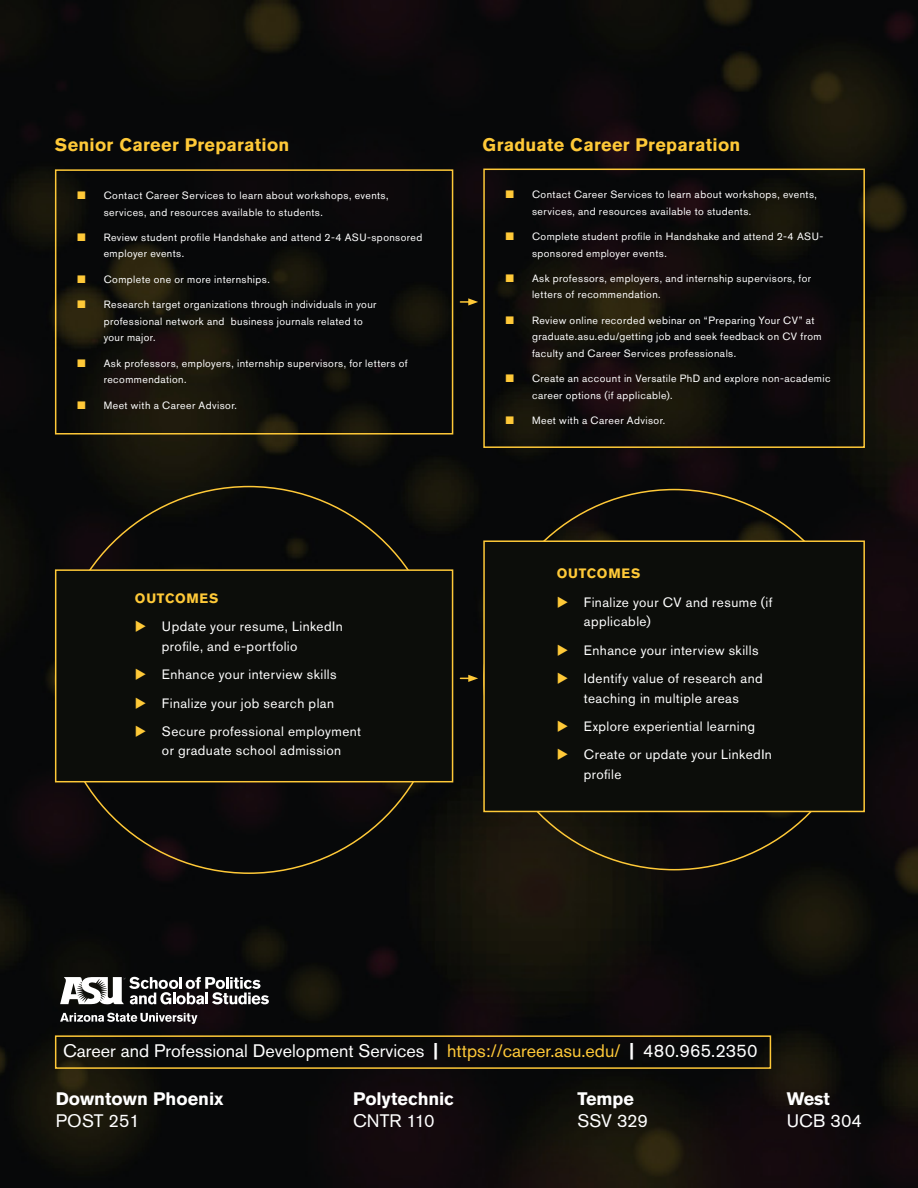
<style>
.page{position:relative;width:918px;height:1188px;background:#fff}
.page>*{position:absolute;margin:0;border:0;box-sizing:border-box;transform-origin:0 0}
.t1{font:18px/21.6px "Akzidenz Grotesk Std";color:#fff}
.year{font:700 18px "Akzidenz Grotesk Std";letter-spacing:.015em;color:#ffc938}
.t2{font:700 18px "Akzidenz Grotesk Std";color:#fff}
.t3{font:13.5px/19.5px "Akzidenz Grotesk Std";letter-spacing:.03em;color:#fff}
.Outcomes{font:700 13.5px "Akzidenz Grotesk Std";letter-spacing:.055em;color:#ffc938}
.t4{font:10.5px/16.5px "Akzidenz Grotesk Std";letter-spacing:.04em;color:#fff}
.s1{font-weight:700}
.s2{color:#ffc938}
</style>
<div class="page">
<img style="left:0;top:0;width:918px;height:1188px">
<div style="left:55px;top:169px;width:398px;height:266px;border:2px solid #ffc938"></div>
<div style="left:483px;top:169px;width:382px;height:279px;border:2px solid #ffc938"></div>
<svg style="left:460px;top:298px;width:18px;height:8px"></svg>
<div style="left:55px;top:569px;width:398px;height:213px;background:#0c0d0a;border:2px solid #ffc938"></div>
<div style="left:483px;top:540px;width:382px;height:272px;background:#0c0d0a;border:2px solid #ffc938"></div>
<svg style="left:460px;top:675px;width:18px;height:7px"></svg>
<div style="left:55px;top:1035px;width:716px;height:34px;border:2px solid #ffc938"></div>
<svg style="left:60px;top:1013px;width:137px;height:11px"></svg>
<svg style="left:60px;top:977px;width:209px;height:28px"></svg>
<svg style="left:78px;top:191px;width:7px;height:8px"></svg>
<svg style="left:78px;top:233px;width:7px;height:8px"></svg>
<svg style="left:78px;top:275px;width:7px;height:8px"></svg>
<svg style="left:78px;top:301px;width:7px;height:7px"></svg>
<svg style="left:78px;top:359px;width:7px;height:8px"></svg>
<svg style="left:78px;top:401px;width:7px;height:8px"></svg>
<svg style="left:506px;top:190px;width:8px;height:8px"></svg>
<svg style="left:506px;top:232px;width:8px;height:8px"></svg>
<svg style="left:506px;top:274px;width:8px;height:8px"></svg>
<svg style="left:506px;top:316px;width:8px;height:8px"></svg>
<svg style="left:506px;top:375px;width:8px;height:7px"></svg>
<svg style="left:506px;top:417px;width:8px;height:7px"></svg>
<p class="year" style="left:55px;top:134px;width:236px">Senior Career Preparation</p>
<p class="year" style="left:483px;top:134px;width:259px">Graduate Career Preparation</p>
<p class="t4" style="left:104px;top:187px;width:286px">Contact Career Services to learn about workshops, events, services, and resources available to students.</p>
<p class="t4" style="left:104px;top:229px;width:320px">Review student profile Handshake and attend 2-4 ASU-sponsored employer events.</p>
<p class="t4" style="left:104px;top:271px;width:168px">Complete one or more internships.</p>
<p class="t4" style="left:104px;top:296px;width:274px">Research target organizations through individuals in your professional network and business journals related to your major.</p>
<p class="t4" style="left:104px;top:355px;width:305px">Ask professors, employers, internship supervisors, for letters of recommendation.</p>
<p class="t4" style="left:104px;top:397px;width:135px">Meet with a Career Advisor.</p>
<p class="Outcomes" style="left:135px;top:590px;width:85px">OUTCOMES</p>
<p class="t3" style="left:162px;top:617px;width:182px">Update your resume, LinkedIn profile, and e-portfolio</p>
<p class="t3" style="left:162px;top:665px;width:176px">Enhance your interview skills</p>
<p class="t3" style="left:162px;top:693px;width:174px">Finalize your job search plan</p>
<p class="t3" style="left:162px;top:721px;width:201px">Secure professional employment or graduate school admission</p>
<p class="t4" style="left:532px;top:186px;width:286px">Contact Career Services to learn about workshops, events, services, and resources available to students.</p>
<p class="t4" style="left:532px;top:228px;width:293px">Complete student profile in Handshake and attend 2-4 ASU&shy;sponsored employer events.</p>
<p class="t4" style="left:532px;top:270px;width:281px">Ask professors, employers, and internship supervisors, for letters of recommendation.</p>
<p class="t4" style="left:532px;top:312px;width:291px">Review online recorded webinar on “Preparing Your CV” at graduate.asu.edu/getting job and seek feedback on CV from faculty and Career Services professionals.</p>
<p class="t4" style="left:532px;top:370px;width:300px">Create an account in Versatile PhD and explore non-academic career options (if applicable).</p>
<p class="t4" style="left:532px;top:412px;width:135px">Meet with a Career Advisor.</p>
<p class="Outcomes" style="left:557px;top:566px;width:85px">OUTCOMES</p>
<p class="t3" style="left:584px;top:592px;width:190px">Finalize your CV and resume (if applicable)</p>
<p class="t3" style="left:584px;top:640px;width:176px">Enhance your interview skills</p>
<p class="t3" style="left:584px;top:669px;width:180px">Identify value of research and teaching in multiple areas</p>
<p class="t3" style="left:584px;top:716px;width:173px">Explore experiential learning</p>
<p class="t3" style="left:584px;top:745px;width:190px">Create or update your LinkedIn profile</p>
<p class="t1" style="left:63px;top:1040px;width:696px">Career and Professional Development Services <span class="s1">|</span> <span class="s2">https://career.asu.edu/</span> <span class="s1">|</span> 480.965.2350</p>
<p class="t2" style="left:56px;top:1089px;width:170px">Downtown Phoenix</p>
<p class="t1" style="left:56px;top:1110px;width:86px">POST 251</p>
<p class="t2" style="left:353px;top:1089px;width:102px">Polytechnic</p>
<p class="t1" style="left:353px;top:1110px;width:83px">CNTR 110</p>
<p class="t1" style="left:577px;top:1088px;width:72px"><span class="s1">Tempe<br></span>SSV 329</p>
<p class="t2" style="left:787px;top:1089px;width:45px">West</p>
<p class="t1" style="left:787px;top:1110px;width:77px">UCB 304</p>
</div>
